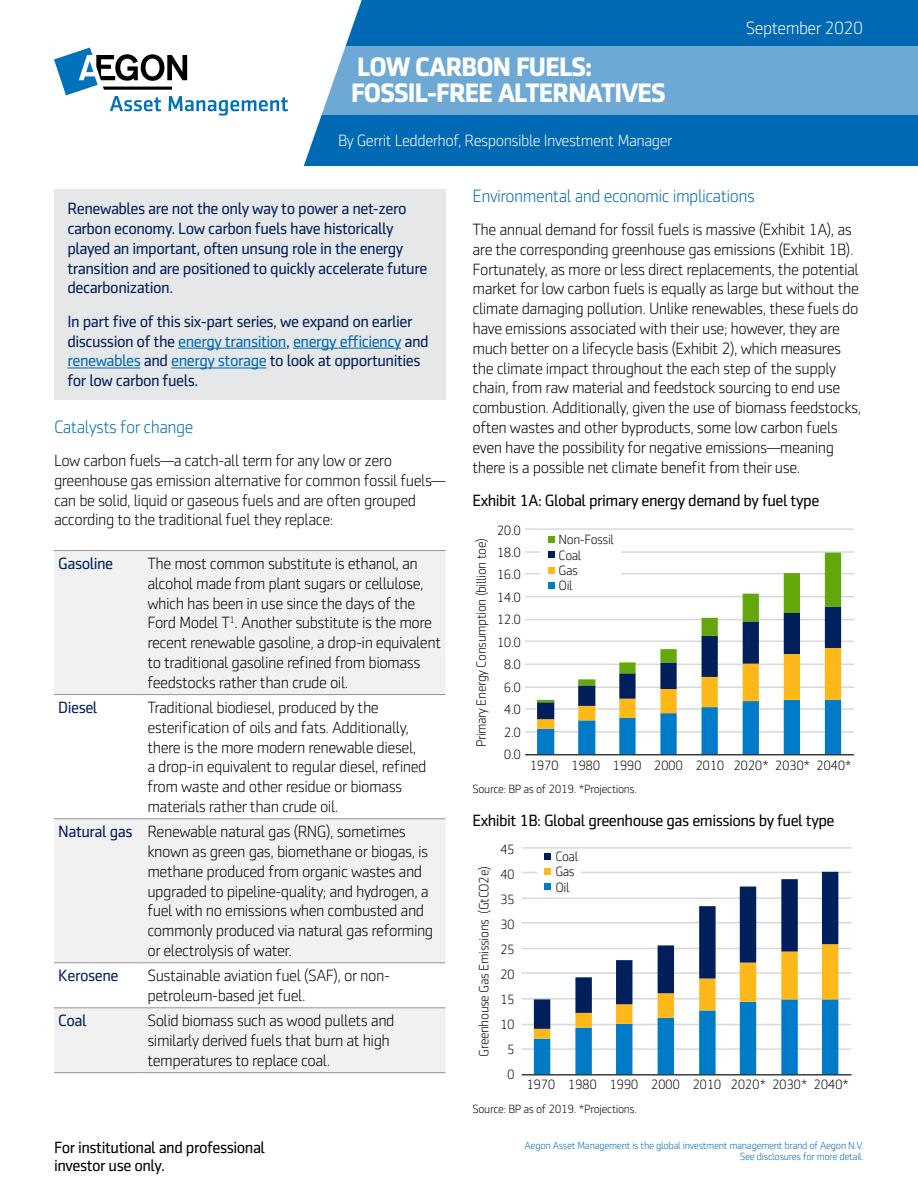
<style>
.page{position:relative;width:918px;height:1188px;background:#fff}
.page>*{position:absolute;margin:0;border:0;box-sizing:border-box;transform-origin:0 0}
.t1{font:700 27px/25.5px "Sentico Sans DT";letter-spacing:-.03em;color:#fff}
.t2{font:300 18px "Sentico Sans DT";letter-spacing:-.03em;color:#0069b4}
.t3{font:300 18px "Sentico Sans DT";letter-spacing:-.03em;color:#fff}
.t4{font:300 16.5px/19.8px "Sentico Sans DT";letter-spacing:-.03em;color:#000}
.t5{font:16.5px/19.8px "Sentico Sans DT";letter-spacing:-.03em;color:#001f5b}
.t6{font:16.5px/18px "Sentico Sans DT";letter-spacing:-.03em;color:#000}
.t7{font:300 16.5px "Sentico Sans DT";letter-spacing:-.03em;color:#fff}
.t8{font:300 13.65px/15.5px "Sentico Sans DT";letter-spacing:-.03em;color:#000}
.t9{font:300 12px "Sentico Sans DT";letter-spacing:-.03em;color:#000}
.t10{font:300 10.5px/11.2px "Sentico Sans DT";letter-spacing:-.03em;color:#0069b4;text-align:right}
.s1{color:#0069b4}
.s2{font-weight:400;color:#001f5b}
</style>
<div class="page">
<svg style="left:54px;top:47px;width:234px;height:69px"></svg>
<div style="left:304px;top:0;width:614px;height:166px;background:#0069b4"></div>
<div style="left:313px;top:46px;width:605px;height:68px;background:#6da9d4"></div>
<div style="left:54px;top:189px;width:392px;height:211px;background:#e6e7e8"></div>
<hr style="left:178px;top:348px;width:108px;height:1px;background:#0069b4">
<hr style="left:293px;top:348px;width:108px;height:1px;background:#0069b4">
<hr style="left:68px;top:368px;width:72px;height:1px;background:#0069b4">
<hr style="left:171px;top:368px;width:95px;height:1px;background:#0069b4">
<svg style="left:54px;top:551px;width:392px;height:521px;fill:#f1f1f2"></svg>
<hr style="left:54px;top:550px;width:89px;height:1px;background:#939598">
<hr style="left:143px;top:550px;width:303px;height:1px;background:#939598">
<hr style="left:54px;top:694px;width:89px;height:1px;background:#939598">
<hr style="left:143px;top:694px;width:303px;height:1px;background:#939598">
<hr style="left:54px;top:818px;width:89px;height:1px;background:#939598">
<hr style="left:143px;top:818px;width:303px;height:1px;background:#939598">
<hr style="left:54px;top:962px;width:89px;height:1px;background:#939598">
<hr style="left:143px;top:962px;width:303px;height:1px;background:#939598">
<hr style="left:54px;top:1007px;width:89px;height:1px;background:#939598">
<hr style="left:143px;top:1007px;width:303px;height:1px;background:#939598">
<hr style="left:54px;top:1072px;width:89px;height:1px;background:#939598">
<hr style="left:143px;top:1072px;width:303px;height:1px;background:#939598">
<hr style="left:525px;top:731px;width:329px;height:2px;background:#d9d9d9">
<hr style="left:525px;top:708px;width:329px;height:2px;background:#d9d9d9">
<hr style="left:525px;top:686px;width:329px;height:2px;background:#d9d9d9">
<hr style="left:525px;top:664px;width:329px;height:1px;background:#d9d9d9">
<hr style="left:525px;top:641px;width:329px;height:1px;background:#d9d9d9">
<hr style="left:525px;top:619px;width:329px;height:1px;background:#d9d9d9">
<hr style="left:525px;top:596px;width:329px;height:1px;background:#d9d9d9">
<hr style="left:525px;top:573px;width:329px;height:1px;background:#d9d9d9">
<hr style="left:525px;top:551px;width:329px;height:2px;background:#d9d9d9">
<hr style="left:525px;top:528px;width:329px;height:2px;background:#d9d9d9">
<svg style="left:537px;top:702px;width:304px;height:52px"></svg>
<svg style="left:537px;top:553px;width:304px;height:149px"></svg>
<hr style="left:525px;top:754px;width:329px;height:1px;background:#000">
<div style="left:541px;top:548px;width:80px;height:32px;background:#fff"></div>
<svg style="left:548px;top:537px;width:6px;height:6px"></svg>
<svg style="left:548px;top:552px;width:6px;height:6px"></svg>
<svg style="left:548px;top:567px;width:6px;height:6px"></svg>
<svg style="left:548px;top:582px;width:6px;height:6px"></svg>
<hr style="left:522px;top:1048px;width:329px;height:2px;background:#d9d9d9">
<hr style="left:522px;top:1024px;width:329px;height:1px;background:#d9d9d9">
<hr style="left:522px;top:998px;width:329px;height:2px;background:#d9d9d9">
<hr style="left:522px;top:972px;width:329px;height:2px;background:#d9d9d9">
<hr style="left:522px;top:948px;width:329px;height:1px;background:#d9d9d9">
<hr style="left:522px;top:922px;width:329px;height:1px;background:#d9d9d9">
<hr style="left:522px;top:897px;width:329px;height:2px;background:#d9d9d9">
<hr style="left:522px;top:872px;width:329px;height:1px;background:#d9d9d9">
<hr style="left:522px;top:847px;width:329px;height:2px;background:#d9d9d9">
<svg style="left:534px;top:1029px;width:304px;height:45px"></svg>
<svg style="left:534px;top:872px;width:304px;height:157px"></svg>
<hr style="left:522px;top:1074px;width:329px;height:1px;background:#000">
<div style="left:537px;top:863px;width:44px;height:32px;background:#fff"></div>
<svg style="left:545px;top:853px;width:6px;height:6px"></svg>
<svg style="left:545px;top:868px;width:6px;height:6px"></svg>
<svg style="left:545px;top:883px;width:6px;height:6px"></svg>
<h1 class="t1" style="left:351px;top:54px;width:316px">LOW CARBON FUELS:<br>FOSSIL-FREE ALTERNATIVES</h1>
<p class="t7" style="left:338px;top:132px;width:336px">By Gerrit Ledderhof, Responsible Investment Manager</p>
<p class="t3" style="left:746px;top:18px;width:119px">September 2020</p>
<p class="t5" style="left:68px;top:199px;width:361px">Renewables are not the only way to power a net-zero carbon economy. Low carbon fuels have historically played an important, often unsung role in the energy transition and are positioned to quickly accelerate future decarbonization.</p>
<p class="t5" style="left:68px;top:311px;width:363px">In part five of this six-part series, we expand on earlier discussion of the <span class="s1">energy transition</span>, <span class="s1">energy efficiency</span> and <span class="s1">renewables</span> and <span class="s1">energy storage</span> to look at opportunities for low carbon fuels.</p>
<p class="t2" style="left:54px;top:417px;width:141px">Catalysts for change</p>
<p class="t4" style="left:54px;top:451px;width:393px">Low carbon fuels—a catch-all term for any low or zero greenhouse gas emission alternative for common fossil fuels— can be solid, liquid or gaseous fuels and are often grouped according to the traditional fuel they replace:</p>
<p class="t5" style="left:58px;top:554px;width:56px">Gasoline</p>
<p class="t4" style="left:147px;top:554px;width:295px">The most common substitute is ethanol, an alcohol made from plant sugars or cellulose, which has been in use since the days of the Ford Model T<sup>1</sup>. Another substitute is the more recent renewable gasoline, a drop-in equivalent to traditional gasoline refined from biomass feedstocks rather than crude oil.</p>
<p class="t5" style="left:58px;top:698px;width:41px">Diesel</p>
<p class="t4" style="left:147px;top:698px;width:281px">Traditional biodiesel, produced by the esterification of oils and fats. Additionally, there is the more modern renewable diesel, a drop-in equivalent to regular diesel, refined from waste and other residue or biomass materials rather than crude oil.</p>
<p class="t4" style="left:147px;top:822px;width:287px;text-indent:-89px"><span class="s2">Natural gas</span> Renewable natural gas (RNG), sometimes known as green gas, biomethane or biogas, is methane produced from organic wastes and upgraded to pipeline-quality; and hydrogen, a fuel with no emissions when combusted and commonly produced via natural gas reforming or electrolysis of water.</p>
<p class="t5" style="left:58px;top:966px;width:62px">Kerosene</p>
<p class="t4" style="left:147px;top:966px;width:244px">Sustainable aviation fuel (SAF), or non&shy;petroleum-based jet fuel.</p>
<p class="t5" style="left:58px;top:1011px;width:30px">Coal</p>
<p class="t4" style="left:147px;top:1011px;width:249px">Solid biomass such as wood pullets and similarly derived fuels that burn at high temperatures to replace coal.</p>
<p class="t6" style="left:54px;top:1138px;width:213px">For institutional and professional investor use only.</p>
<p class="t2" style="left:472px;top:186px;width:284px">Environmental and economic implications</p>
<p class="t4" style="left:472px;top:220px;width:390px">The annual demand for fossil fuels is massive (Exhibit 1A), as are the corresponding greenhouse gas emissions (Exhibit 1B).<br>Fortunately, as more or less direct replacements, the potential market for low carbon fuels is equally as large but without the climate damaging pollution. Unlike renewables, these fuels do have emissions associated with their use; however, they are much better on a lifecycle basis (Exhibit 2), which measures the climate impact throughout the each step of the supply chain, from raw material and feedstock sourcing to end use combustion. Additionally, given the use of biomass feedstocks, often wastes and other byproducts, some low carbon fuels even have the possibility for negative emissions—meaning there is a possible net climate benefit from their use.</p>
<p class="t6" style="left:472px;top:491px;width:349px">Exhibit 1A: Global primary energy demand by fuel type</p>
<p class="t8" style="left:497px;top:522px;width:26px">20.0</p>
<p class="t8" style="left:474px;top:747px;width:210px;rotate:-90deg">Primary Energy Consumption (billion toe)</p>
<p class="t8" style="left:559px;top:532px;width:57px">Non-Fossil<br>Coal<br>Gas<br>Oil</p>
<p class="t8" style="left:497px;top:545px;width:26px">18.0</p>
<p class="t8" style="left:497px;top:567px;width:26px">16.0</p>
<p class="t8" style="left:497px;top:590px;width:26px">14.0</p>
<p class="t8" style="left:497px;top:612px;width:26px">12.0</p>
<p class="t8" style="left:497px;top:635px;width:26px">10.0</p>
<p class="t8" style="left:504px;top:657px;width:19px">8.0</p>
<p class="t8" style="left:504px;top:680px;width:19px">6.0</p>
<p class="t8" style="left:504px;top:702px;width:19px">4.0</p>
<p class="t8" style="left:504px;top:725px;width:19px">2.0</p>
<p class="t8" style="left:504px;top:747px;width:19px">0.0</p>
<p class="t8" style="left:530px;top:758px;width:324px">1970 1980 1990 2000 2010 2020* 2030* 2040*</p>
<p class="t9" style="left:472px;top:783px;width:166px">Source: BP as of 2019. *Projections.</p>
<p class="t6" style="left:472px;top:812px;width:364px">Exhibit 1B: Global greenhouse gas emissions by fuel type</p>
<p class="t8" style="left:476px;top:1057px;width:192px;rotate:-90deg">Greenhouse Gas Emissions (GtCO2e)</p>
<p class="t8" style="left:500px;top:842px;width:16px">45</p>
<p class="t8" style="left:500px;top:867px;width:16px">40</p>
<p class="t8" style="left:500px;top:892px;width:16px">35</p>
<p class="t8" style="left:500px;top:917px;width:16px">30</p>
<p class="t8" style="left:500px;top:942px;width:16px">25</p>
<p class="t8" style="left:500px;top:967px;width:16px">20</p>
<p class="t8" style="left:500px;top:992px;width:16px">15</p>
<p class="t8" style="left:500px;top:1017px;width:16px">10</p>
<p class="t8" style="left:507px;top:1042px;width:9px">5</p>
<p class="t8" style="left:507px;top:1067px;width:9px">0</p>
<p class="t8" style="left:555px;top:849px;width:24px">Coal<br>Gas<br>Oil</p>
<p class="t8" style="left:526px;top:1077px;width:324px">1970 1980 1990 2000 2010 2020* 2030* 2040*</p>
<p class="t9" style="left:472px;top:1103px;width:166px">Source: BP as of 2019. *Projections.</p>
<p class="t10" style="left:525px;top:1140px;width:341px">Aegon Asset Management is the global investment management brand of Aegon N.V.<br>See disclosures for more detail.</p>
</div>
